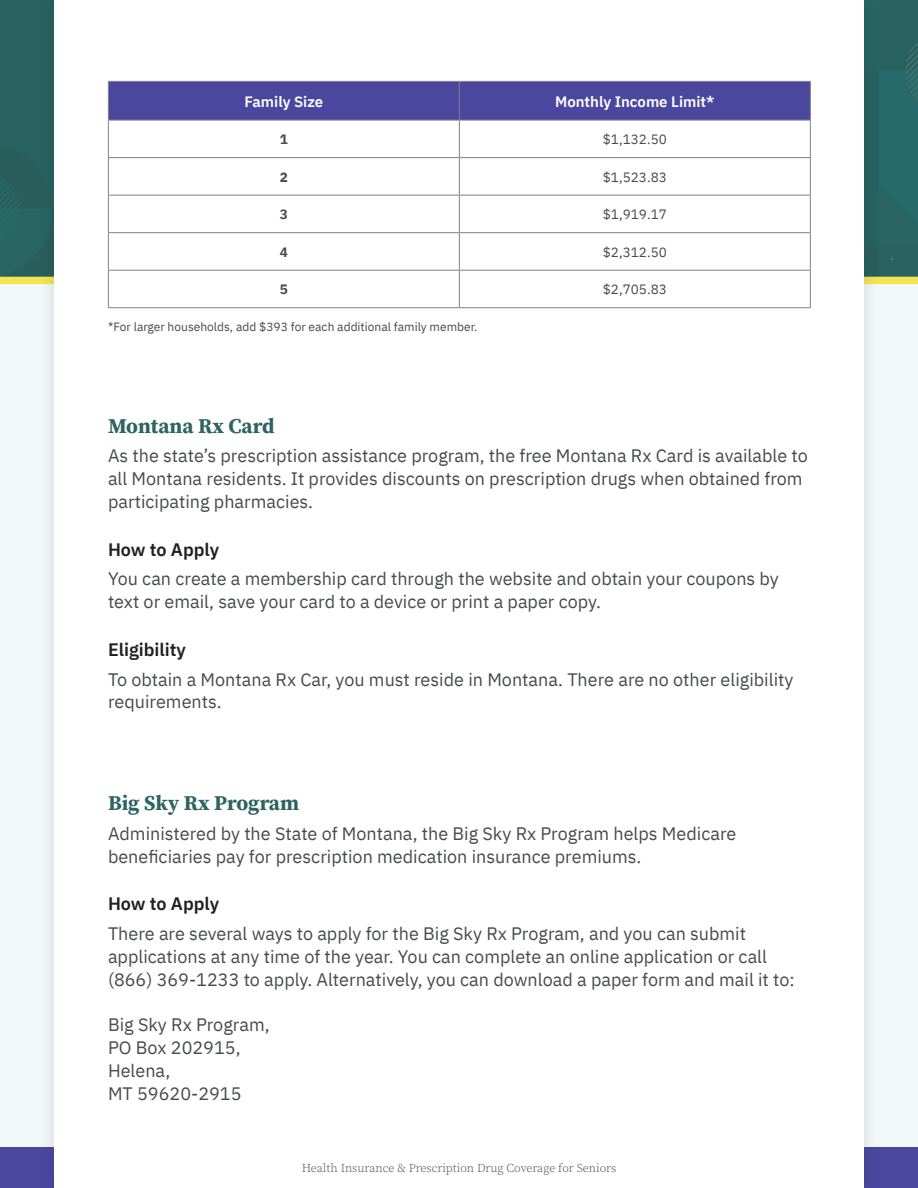
<style>
.page{position:relative;width:918px;height:1188px;background:#f2f7f9}
.page>*{position:absolute;margin:0;border:0;box-sizing:border-box;transform-origin:0 0}
.t1{font:700 21px "Source Serif Pro";color:#2d6361}
.t2{font:18px/23px "IBM Plex Sans";color:#474b49}
.t3{font:600 18px "IBM Plex Sans";color:#231f20}
.t4{font:600 15px "IBM Plex Sans";color:#fff}
.t5{font:13.5px "IBM Plex Sans";color:#474b49}
.t6{font:700 13.5px "IBM Plex Sans";color:#474b49}
.t7{font:12px "IBM Plex Sans";color:#474b49}
.t8{font:300 12px "Source Serif Pro";color:#474b49}
</style>
<div class="page">
<div style="left:0;top:0;width:918px;height:280px;background:#2d6361"></div>
<div style="left:0;top:277px;width:918px;height:7px;background:#f5e353"></div>
<div style="left:0;top:1148px;width:918px;height:40px;background:#4b479f"></div>
<div style="left:39px;top:0;width:841px;height:1188px;background:#231f20;opacity:.15"></div>
<div style="left:54px;top:0;width:810px;height:1188px;background:#fff"></div>
<div style="left:109px;top:82px;width:701px;height:38px;background:#4b479f"></div>
<hr style="left:459px;top:82px;width:1px;height:38px;background:#808284">
<hr style="left:459px;top:120px;width:1px;height:37px;background:#808284">
<hr style="left:108px;top:157px;width:351px;height:1px;background:#808284">
<hr style="left:459px;top:157px;width:352px;height:1px;background:#808284">
<hr style="left:459px;top:158px;width:1px;height:37px;background:#808284">
<hr style="left:108px;top:195px;width:351px;height:1px;background:#808284">
<hr style="left:459px;top:195px;width:352px;height:1px;background:#808284">
<hr style="left:459px;top:196px;width:1px;height:36px;background:#808284">
<hr style="left:108px;top:232px;width:351px;height:1px;background:#808284">
<hr style="left:459px;top:232px;width:352px;height:1px;background:#808284">
<hr style="left:459px;top:233px;width:1px;height:37px;background:#808284">
<hr style="left:108px;top:270px;width:351px;height:1px;background:#808284">
<hr style="left:459px;top:270px;width:352px;height:1px;background:#808284">
<hr style="left:459px;top:271px;width:1px;height:36px;background:#808284">
<hr style="left:108px;top:120px;width:1px;height:37px;background:#808284">
<hr style="left:810px;top:120px;width:1px;height:37px;background:#808284">
<hr style="left:108px;top:158px;width:1px;height:37px;background:#808284">
<hr style="left:810px;top:158px;width:1px;height:37px;background:#808284">
<hr style="left:108px;top:196px;width:1px;height:36px;background:#808284">
<hr style="left:810px;top:196px;width:1px;height:36px;background:#808284">
<hr style="left:108px;top:233px;width:1px;height:37px;background:#808284">
<hr style="left:810px;top:233px;width:1px;height:37px;background:#808284">
<hr style="left:108px;top:271px;width:1px;height:36px;background:#808284">
<hr style="left:810px;top:271px;width:1px;height:36px;background:#808284">
<hr style="left:108px;top:307px;width:351px;height:1px;background:#808284">
<hr style="left:459px;top:307px;width:352px;height:1px;background:#808284">
<hr style="left:108px;top:81px;width:351px;height:1px;background:#808284">
<hr style="left:108px;top:82px;width:1px;height:38px;background:#808284">
<hr style="left:459px;top:81px;width:352px;height:1px;background:#808284">
<hr style="left:810px;top:82px;width:1px;height:38px;background:#808284">
<hr style="left:108px;top:120px;width:351px;height:1px;background:#808284">
<hr style="left:459px;top:120px;width:352px;height:1px;background:#808284">
<p class="t4" style="left:245px;top:89px;width:80px">Family Size</p>
<p class="t4" style="left:555px;top:89px;width:161px">Monthly Income Limit*</p>
<p class="t6" style="left:280px;top:129px;width:10px">1</p>
<p class="t5" style="left:603px;top:129px;width:66px">$1,132.50</p>
<p class="t6" style="left:280px;top:166px;width:10px">2</p>
<p class="t5" style="left:603px;top:167px;width:66px">$1,523.83</p>
<p class="t6" style="left:280px;top:204px;width:10px">3</p>
<p class="t5" style="left:603px;top:204px;width:66px">$1,919.17</p>
<p class="t6" style="left:280px;top:241px;width:10px">4</p>
<p class="t5" style="left:603px;top:242px;width:66px">$2,312.50</p>
<p class="t6" style="left:280px;top:279px;width:10px">5</p>
<p class="t5" style="left:603px;top:279px;width:66px">$2,705.83</p>
<p class="t7" style="left:108px;top:317px;width:371px">*For larger households, add $393 for each additional family member.</p>
<p class="t1" style="left:108px;top:411px;width:168px">Montana Rx Card</p>
<p class="t2" style="left:108px;top:443px;width:701px">As the state’s prescription assistance program, the free Montana Rx Card is available to all Montana residents. It provides discounts on prescription drugs when obtained from participating pharmacies.</p>
<p class="t3" style="left:108px;top:535px;width:113px">How to Apply</p>
<p class="t2" style="left:108px;top:566px;width:672px">You can create a membership card through the website and obtain your coupons by text or email, save your card to a device or print a paper copy.</p>
<p class="t3" style="left:108px;top:635px;width:80px">Eligibility</p>
<p class="t2" style="left:108px;top:666px;width:687px">To obtain a Montana Rx Car, you must reside in Montana. There are no other eligibility requirements.</p>
<p class="t1" style="left:108px;top:789px;width:193px">Big Sky Rx Program</p>
<p class="t2" style="left:108px;top:820px;width:630px">Administered by the State of Montana, the Big Sky Rx Program helps Medicare beneficiaries pay for prescription medication insurance premiums.</p>
<p class="t3" style="left:108px;top:890px;width:113px">How to Apply</p>
<p class="t2" style="left:108px;top:921px;width:688px">There are several ways to apply for the Big Sky Rx Program, and you can submit applications at any time of the year. You can complete an online application or call (866) 369-1233 to apply. Alternatively, you can download a paper form and mail it to:</p>
<p class="t2" style="left:108px;top:1012px;width:163px">Big Sky Rx Program,<br>PO Box 202915,<br>Helena,<br>MT 59620-2915</p>
<p class="t8" style="left:302px;top:1160px;width:316px">Health Insurance &amp; Prescription Drug Coverage for Seniors</p>
</div>
